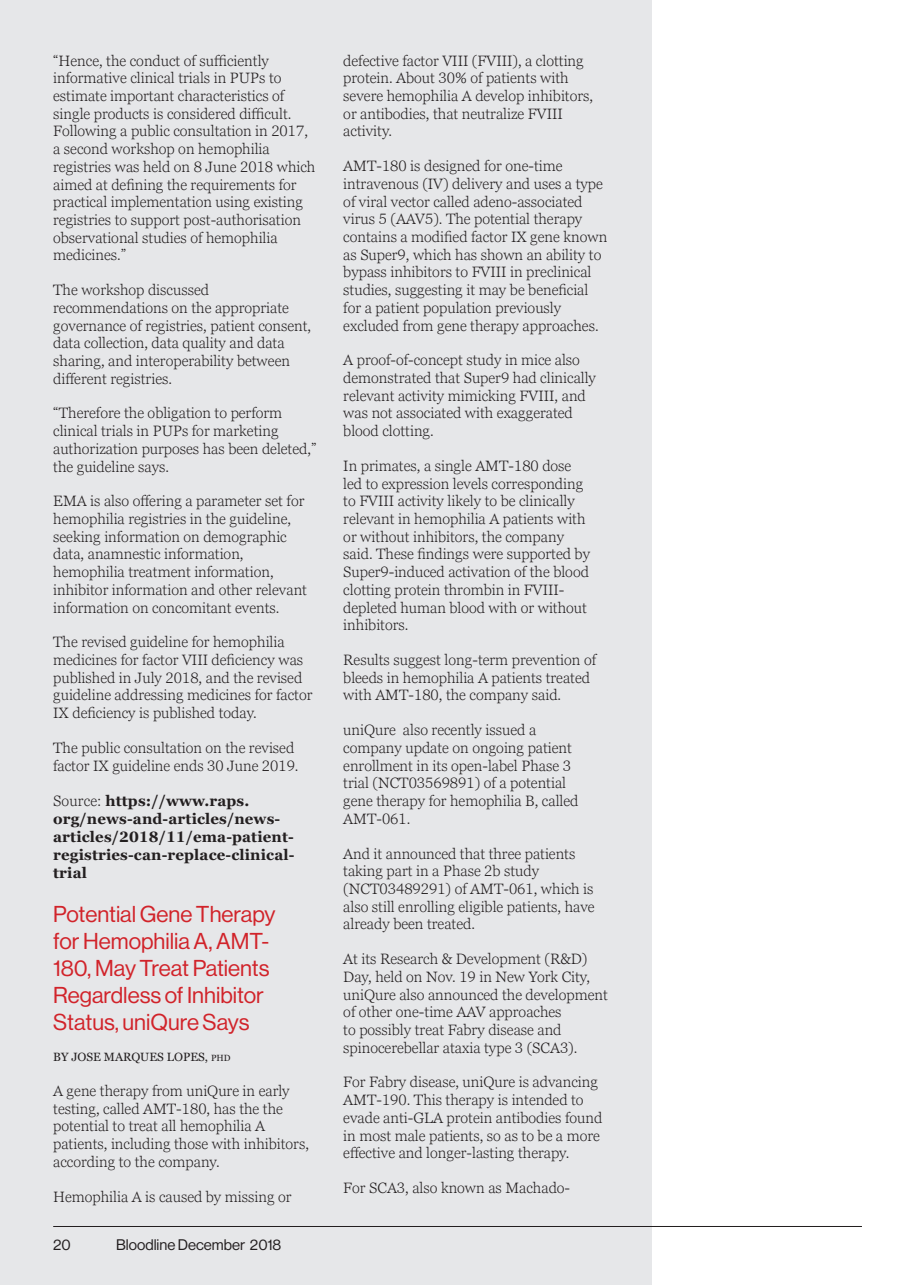
<style>
.page{position:relative;width:915px;height:1285px;background:#fff}
.page>*{position:absolute;margin:0;border:0;box-sizing:border-box;transform-origin:0 0}
._2017_Bloodline_Bold{font:22.5px/27px "N Haas Grotesk DS Pro 55 Rg";color:#d1232a}
.t1{font:300 15px/17.7px "Georgia Pro";color:#231f20}
.t2{font:700 15px/18px "Georgia Pro";letter-spacing:.01em;color:#231f20}
.t3{font:15px "N Haas Grotesk DS Pro 55 Rg";color:#231f20}
._2017_Bloodline_Bold-2{font:12px "Georgia Pro";color:#231f20}
.s1{font-weight:300}
.s2{font-size:9px}
</style>
<div class="page">
<div style="left:0;top:0;width:651px;height:1284px;background:#e6e7e9"></div>
<hr style="left:53px;top:1225px;width:808px;height:1px;background:#231f20">
<p class="t1" style="left:53px;top:52px;width:264px">“Hence, the conduct of sufficiently informative clinical trials in PUPs to estimate important characteristics of single products is considered difficult.<br>Following a public consultation in 2017, a second workshop on hemophilia registries was held on 8 June 2018 which aimed at defining the requirements for practical implementation using existing registries to support post-authorisation observational studies of hemophilia medicines.”</p>
<p class="t1" style="left:53px;top:282px;width:259px">The workshop discussed recommendations on the appropriate governance of registries, patient consent, data collection, data quality and data sharing, and interoperability between different registries.</p>
<p class="t1" style="left:53px;top:405px;width:264px">“Therefore the obligation to perform clinical trials in PUPs for marketing authorization purposes has been deleted,” the guideline says.</p>
<p class="t1" style="left:53px;top:493px;width:255px">EMA is also offering a parameter set for hemophilia registries in the guideline, seeking information on demographic data, anamnestic information, hemophilia treatment information, inhibitor information and other relevant information on concomitant events.</p>
<p class="t1" style="left:53px;top:633px;width:261px">The revised guideline for hemophilia medicines for factor VIII deficiency was published in July 2018, and the revised guideline addressing medicines for factor IX deficiency is published today.</p>
<p class="t1" style="left:53px;top:739px;width:247px">The public consultation on the revised factor IX guideline ends 30 June 2019.</p>
<p class="t2" style="left:53px;top:791px;width:243px"><span class="s1">Source:</span> https://www.raps. org/news-and-articles/news&shy;articles/2018/11/ema-patient&shy;registries-can-replace-clinical&shy;trial</p>
<p class="_2017_Bloodline_Bold" style="left:53px;top:900px;width:224px">Potential Gene Therapy for Hemophilia A, AMT-<br>180, May Treat Patients<br>Regardless of Inhibitor<br>Status, uniQure Says</p>
<p class="_2017_Bloodline_Bold-2" style="left:53px;top:1050px;width:179px">BY JOSE MARQUES LOPES, <span class="s2">PHD</span></p>
<p class="t1" style="left:53px;top:1082px;width:257px">A gene therapy from uniQure in early testing, called AMT-180, has the the potential to treat all hemophilia A patients, including those with inhibitors, according to the company.</p>
<p class="t1" style="left:53px;top:1187px;width:240px">Hemophilia A is caused by missing or</p>
<p class="t3" style="left:53px;top:1235px;width:19px">20</p>
<p class="t3" style="left:116px;top:1235px;width:167px">Bloodline December 2018</p>
<p class="t1" style="left:343px;top:52px;width:251px">defective factor VIII (FVIII), a clotting protein. About 30% of patients with severe hemophilia A develop inhibitors, or antibodies, that neutralize FVIII activity.</p>
<p class="t1" style="left:343px;top:158px;width:265px">AMT-180 is designed for one-time intravenous (IV) delivery and uses a type of viral vector called adeno-associated virus 5 (AAV5). The potential therapy contains a modified factor IX gene known as Super9, which has shown an ability to bypass inhibitors to FVIII in preclinical studies, suggesting it may be beneficial for a patient population previously excluded from gene therapy approaches.</p>
<p class="t1" style="left:343px;top:352px;width:254px">A proof-of-concept study in mice also demonstrated that Super9 had clinically relevant activity mimicking FVIII, and was not associated with exaggerated blood clotting.</p>
<p class="t1" style="left:343px;top:457px;width:248px">In primates, a single AMT-180 dose led to expression levels corresponding to FVIII activity likely to be clinically relevant in hemophilia A patients with or without inhibitors, the company said. These findings were supported by Super9-induced activation of the blood clotting protein thrombin in FVIII&shy;depleted human blood with or without inhibitors.</p>
<p class="t1" style="left:343px;top:651px;width:254px">Results suggest long-term prevention of bleeds in hemophilia A patients treated with AMT-180, the company said.</p>
<p class="t1" style="left:343px;top:721px;width:236px">uniQure also recently issued a company update on ongoing patient enrollment in its open-label Phase 3 trial (NCT03569891) of a potential gene therapy for hemophilia B, called<br>AMT-061.</p>
<p class="t1" style="left:343px;top:844px;width:253px">And it announced that three patients taking part in a Phase 2b study (NCT03489291) of AMT-061, which is also still enrolling eligible patients, have already been treated.</p>
<p class="t1" style="left:343px;top:950px;width:266px">At its Research &amp; Development (R&amp;D)<br>Day, held on Nov. 19 in New York City, uniQure also announced the development of other one-time AAV approaches<br>to possibly treat Fabry disease and spinocerebellar ataxia type 3 (SCA3).</p>
<p class="t1" style="left:343px;top:1073px;width:260px">For Fabry disease, uniQure is advancing AMT-190. This therapy is intended to evade anti-GLA protein antibodies found in most male patients, so as to be a more effective and longer-lasting therapy.</p>
<p class="t1" style="left:343px;top:1179px;width:228px">For SCA3, also known as Machado-</p>
</div>
